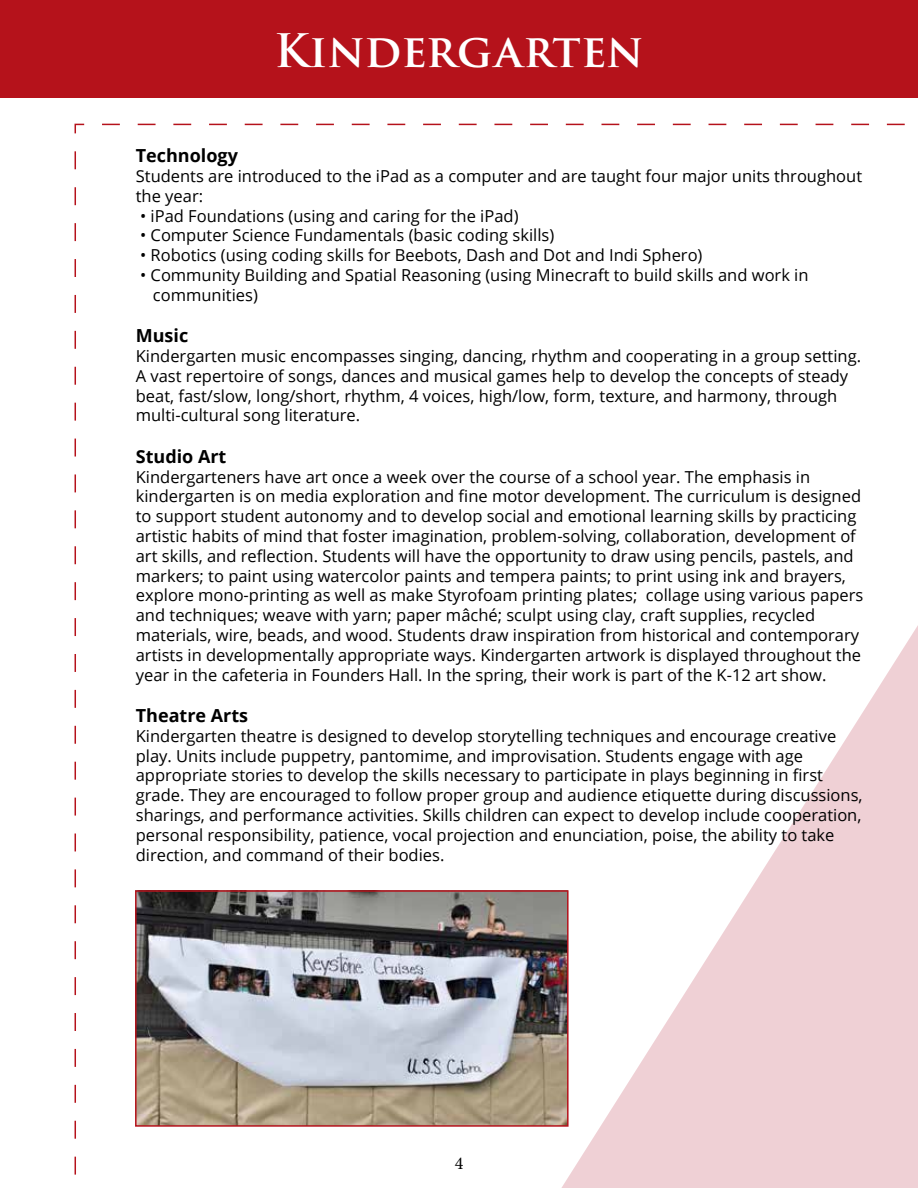
<style>
.page{position:relative;width:918px;height:1188px;background:#fff}
.page>*{position:absolute;margin:0;border:0;box-sizing:border-box;transform-origin:0 0}
.t1{font:600 45px "Trajan Pro 3";letter-spacing:-.01em;color:#fff}
.t2{font:700 18px "Open Sans";color:#000}
.t3{font:18px "Minion Pro";color:#000}
.t4{font:16.5px/19.8px "Open Sans";color:#000}
</style>
<div class="page">
<svg style="left:561px;top:625px;width:357px;height:563px"></svg>
<div style="left:0;top:0;width:918px;height:97px;background:#b5121b"></div>
<img style="left:138px;top:893px;width:428px;height:231px">
<div style="left:135px;top:890px;width:434px;height:237px;border:2px solid #b5121b"></div>
<h1 class="t1" style="left:274px;top:25px;width:371px">Kindergarten</h1>
<p class="t2" style="left:136px;top:148px;width:104px">Technology</p>
<p class="t4" style="left:136px;top:168px;width:728px">Students are introduced to the iPad as a computer and are taught four major units throughout the year:</p>
<p class="t4" style="left:140px;top:207px;width:380px">• iPad Foundations (using and caring for the iPad)</p>
<p class="t4" style="left:140px;top:227px;width:416px">• Computer Science Fundamentals (basic coding skills)</p>
<p class="t4" style="left:140px;top:247px;width:564px">• Robotics (using coding skills for Beebots, Dash and Dot and Indi Sphero)</p>
<p class="t4" style="left:153px;top:267px;width:657px;text-indent:-13px">• Community Building and Spatial Reasoning (using Minecraft to build skills and work in communities)</p>
<p class="t2" style="left:136px;top:328px;width:54px">Music</p>
<p class="t4" style="left:136px;top:348px;width:727px">Kindergarten music encompasses singing, dancing, rhythm and cooperating in a group setting.<br>A vast repertoire of songs, dances and musical games help to develop the concepts of steady beat, fast/slow, long/short, rhythm, 4 voices, high/low, form, texture, and harmony, through multi-cultural song literature.</p>
<p class="t2" style="left:136px;top:449px;width:92px">Studio Art</p>
<p class="t4" style="left:136px;top:468px;width:729px">Kindergarteners have art once a week over the course of a school year. The emphasis in kindergarten is on media exploration and fine motor development. The curriculum is designed to support student autonomy and to develop social and emotional learning skills by practicing artistic habits of mind that foster imagination, problem-solving, collaboration, development of art skills, and reflection. Students will have the opportunity to draw using pencils, pastels, and markers; to paint using watercolor paints and tempera paints; to print using ink and brayers, explore mono-printing as well as make Styrofoam printing plates; collage using various papers and techniques; weave with yarn; paper mâché; sculpt using clay, craft supplies, recycled materials, wire, beads, and wood. Students draw inspiration from historical and contemporary artists in developmentally appropriate ways. Kindergarten artwork is displayed throughout the year in the cafeteria in Founders Hall. In the spring, their work is part of the K-12 art show.</p>
<p class="t2" style="left:136px;top:708px;width:114px">Theatre Arts</p>
<p class="t4" style="left:136px;top:728px;width:728px">Kindergarten theatre is designed to develop storytelling techniques and encourage creative play. Units include puppetry, pantomime, and improvisation. Students engage with age appropriate stories to develop the skills necessary to participate in plays beginning in first grade. They are encouraged to follow proper group and audience etiquette during discussions, sharings, and performance activities. Skills children can expect to develop include cooperation, personal responsibility, patience, vocal projection and enunciation, poise, the ability to take direction, and command of their bodies.</p>
<p class="t3" style="left:455px;top:1153px;width:10px">4</p>
</div>
